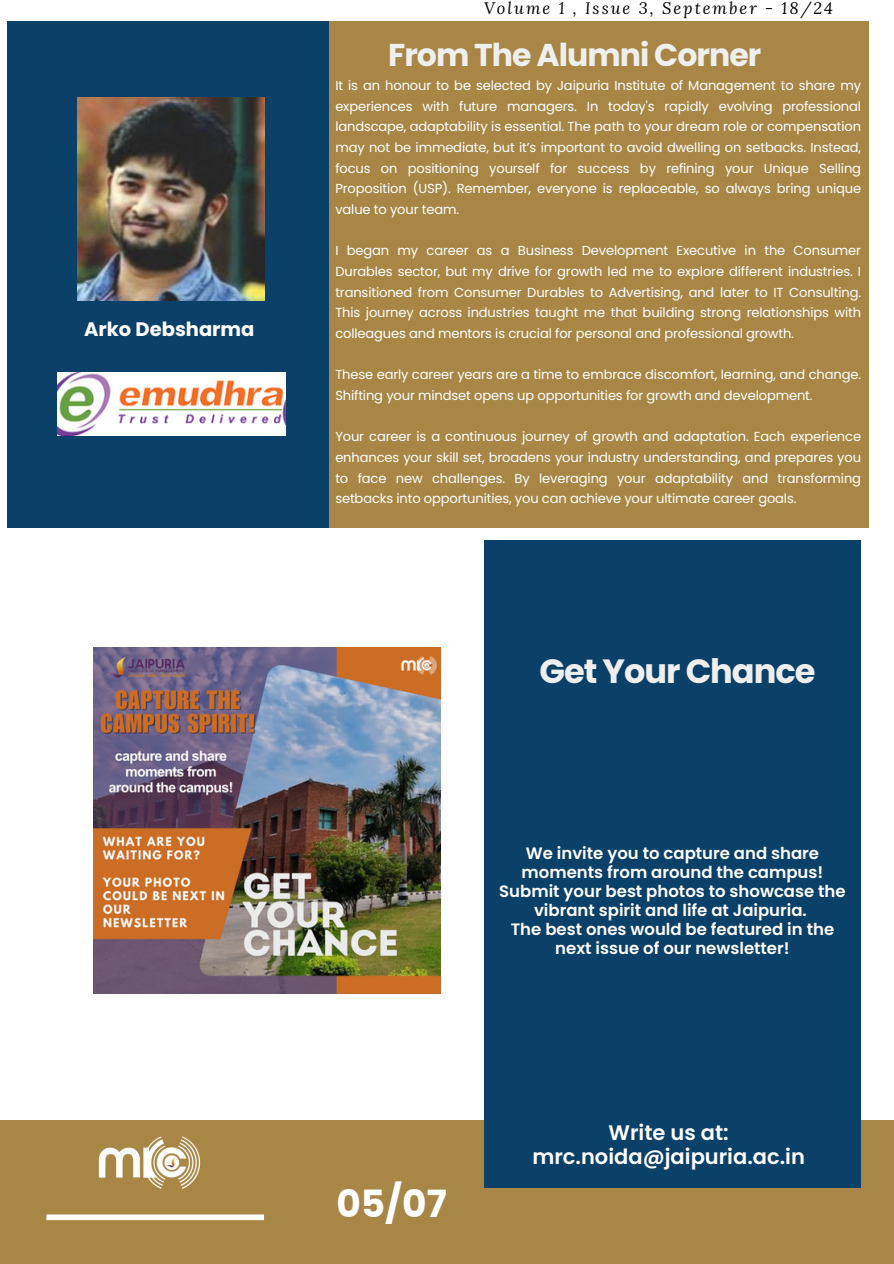
<style>
.page{position:relative;width:894px;height:1264px;background:#fff}
.page>*{position:absolute;margin:0;border:0;box-sizing:border-box;transform-origin:0 0}
.t1{font:700 37.5px "Poppins";color:#fff}
.t2{font:700 33.6px "Poppins";letter-spacing:-.03em;color:#efefef}
.t3{font:700 31.5px "Poppins";letter-spacing:-.03em;color:#efefef}
.t4{font:600 21px/24.8px "Poppins";color:#fff;text-align:center}
.t5{font:700 19.5px "Poppins";color:#fff}
.t6{font:600 16.5px/19.2px "Poppins";color:#fff;text-align:center}
.t7{font:italic 16.5px "Lora";letter-spacing:.12em;color:#000}
.t8{font:13.05px/20.7px "Poppins";letter-spacing:-.01em;color:#fff;text-align:justify}
</style>
<div class="page">
<div style="left:328px;top:21px;width:540px;height:507px;background:#a88746"></div>
<div style="left:7px;top:21px;width:321px;height:507px;background:#0b4068"></div>
<div style="left:0;top:1120px;width:893px;height:143px;background:#a88746"></div>
<div style="left:484px;top:540px;width:376px;height:647px;background:#0b4068"></div>
<div style="left:46px;top:1214px;width:218px;height:6px;background:#fff"></div>
<img style="left:83px;top:1136px;width:129px;height:85px">
<img style="left:94px;top:647px;width:346px;height:347px">
<img style="left:78px;top:97px;width:186px;height:204px">
<img style="left:58px;top:372px;width:227px;height:63px">
<h1 class="t5" style="left:84px;top:315px;width:172px">Arko Debsharma</h1>
<p class="t7" style="left:484px;top:-3px;width:350px">Volume 1 , Issue 3, September - 18/24</p>
<h4 class="t3" style="left:388px;top:33px;width:374px">From The Alumni Corner</h4>
<h2 class="t8" style="left:335px;top:75px;width:527px">It is an honour to be selected by Jaipuria Institute of Management to share my experiences with future managers. In today's rapidly evolving professional landscape, adaptability is essential. The path to your dream role or compensation may not be immediate, but it’s important to avoid dwelling on setbacks. Instead, focus on positioning yourself for success by refining your Unique Selling Proposition (USP). Remember, everyone is replaceable, so always bring unique value to your team.</h2>
<p class="t8" style="left:335px;top:240px;width:527px">I began my career as a Business Development Executive in the Consumer Durables sector, but my drive for growth led me to explore different industries. I transitioned from Consumer Durables to Advertising, and later to IT Consulting.<br>This journey across industries taught me that building strong relationships with colleagues and mentors is crucial for personal and professional growth.</p>
<p class="t8" style="left:335px;top:364px;width:527px">These early career years are a time to embrace discomfort, learning, and change.<br>Shifting your mindset opens up opportunities for growth and development.</p>
<p class="t8" style="left:335px;top:426px;width:527px">Your career is a continuous journey of growth and adaptation. Each experience enhances your skill set, broadens your industry understanding, and prepares you to face new challenges. By leveraging your adaptability and transforming setbacks into opportunities, you can achieve your ultimate career goals.</p>
<p class="t2" style="left:539px;top:647px;width:277px">Get Your Chance</p>
<h2 class="t6" style="left:499px;top:843px;width:348px">We invite you to capture and share moments from around the campus!<br>Submit your best photos to showcase the vibrant spirit and life at Jaipuria.<br>The best ones would be featured in the next issue of our newsletter!</h2>
<p class="t1" style="left:336px;top:1178px;width:112px">05/07</p>
<h3 class="t4" style="left:532px;top:1119px;width:274px">Write us at: mrc.noida@jaipuria.ac.in</h3>
</div>
